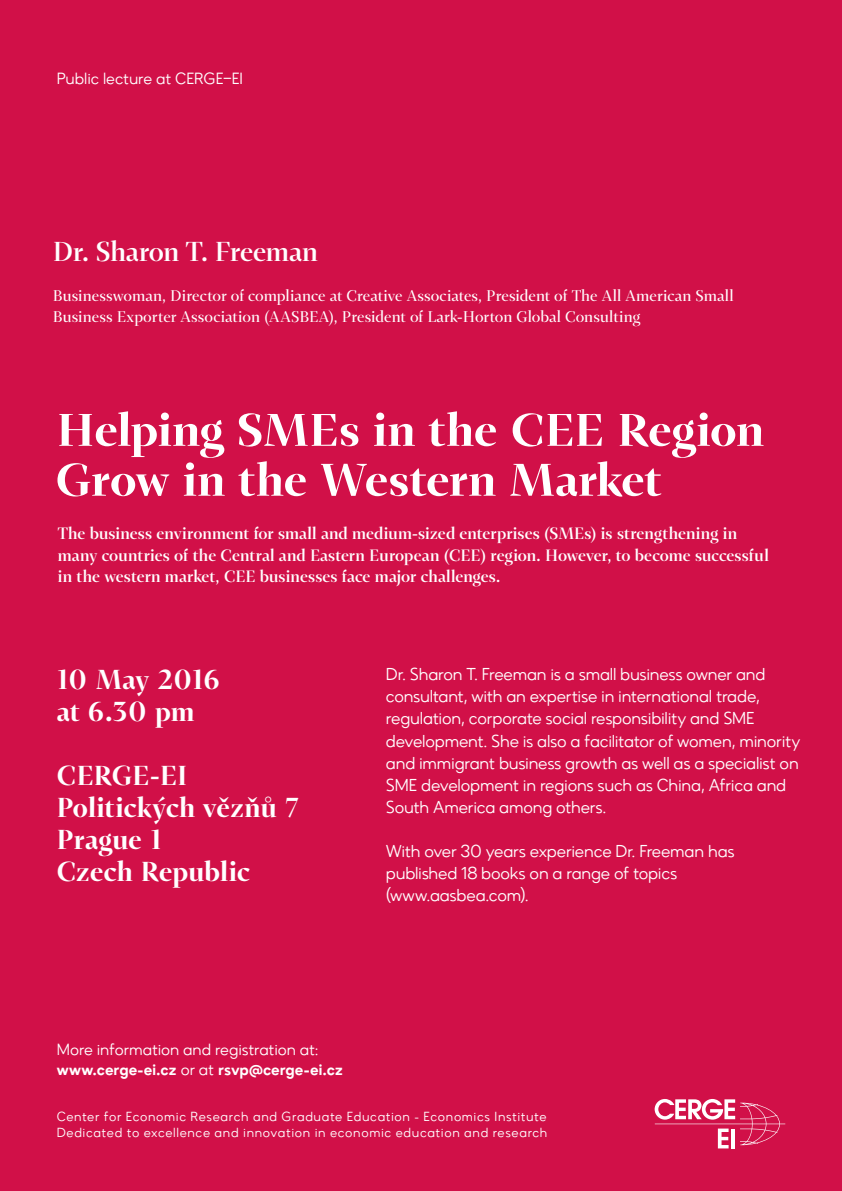
<style>
.page{position:relative;width:842px;height:1191px;background:#d11048}
.page>*{position:absolute;margin:0;border:0;box-sizing:border-box;transform-origin:0 0}
.title_cover{font:49.9px/49.9px "Fazeta Black Display";letter-spacing:.005em;color:#fff;scale:1.05 1}
.t1{font:30px/32px "Fazeta Black Display";letter-spacing:.015em;color:#fff}
.t2{font:30px "Fazeta Bold Display";letter-spacing:-.005em;color:#fff}
.t3{font:18px/21.6px "Fazeta Bold Display";letter-spacing:.005em;color:#fff}
.t4{font:17px/22px "Zirkel";letter-spacing:-.015em;color:#fff}
.t5{font:17px/20.4px "Fazeta Medium Display";letter-spacing:.005em;color:#fff}
.t6{font:16px "Zirkel";letter-spacing:-.01em;color:#fff}
.t7{font:700 16px "Zirkel";letter-spacing:-.005em;color:#fff}
.t8{font:13px "Zirkel";letter-spacing:.045em;color:#fff}
.s1{font-weight:400}
</style>
<div class="page">
<svg style="left:655px;top:1099px;width:130px;height:49px"></svg>
<p class="t6" style="left:57px;top:69px;width:188px">Public lecture at CERGE–EI</p>
<p class="t2" style="left:53px;top:229px;width:267px">Dr. Sharon T. Freeman</p>
<p class="t5" style="left:53px;top:285px;width:682px">Businesswoman, Director of compliance at Creative Associates, President of The All American Small<br>Business Exporter Association (AASBEA), President of Lark-Horton Global Consulting</p>
<p class="title_cover" style="left:57px;top:403px;width:675px">Helping SMEs in the CEE Region<br>Grow in the Western Market</p>
<p class="t3" style="left:58px;top:522px;width:712px">The business environment for small and medium-sized enterprises (SMEs) is strengthening in many countries of the Central and Eastern European (CEE) region. However, to become successful in the western market, CEE businesses face major challenges.</p>
<p class="t1" style="left:57px;top:662px;width:165px">10 May 2016 at 6.30 pm</p>
<p class="t1" style="left:57px;top:758px;width:244px">CERGE-EI<br>Politických vězňů 7<br>Prague 1</p>
<p class="t1" style="left:57px;top:854px;width:195px">Czech Republic</p>
<p class="t4" style="left:386px;top:663px;width:416px">Dr. Sharon T. Freeman is a small business owner and consultant, with an expertise in international trade, regulation, corporate social responsibility and SME development. She is also a facilitator of women, minority and immigrant business growth as well as a specialist on SME development in regions such as China, Africa and South America among others.</p>
<p class="t4" style="left:386px;top:839px;width:350px">With over 30 years experience Dr. Freeman has published 18 books on a range of topics (www.aasbea.com).</p>
<p class="t6" style="left:57px;top:1040px;width:263px">More information and registration at:</p>
<p class="t7" style="left:57px;top:1059px;width:288px">www.cerge-ei.cz <span class="s1">or at</span> rsvp@cerge-ei.cz</p>
<p class="t8" style="left:57px;top:1108px;width:491px">Center for Economic Research and Graduate Education - Economics Institute</p>
<p class="t8" style="left:57px;top:1124px;width:492px">Dedicated to excellence and innovation in economic education and research</p>
</div>
